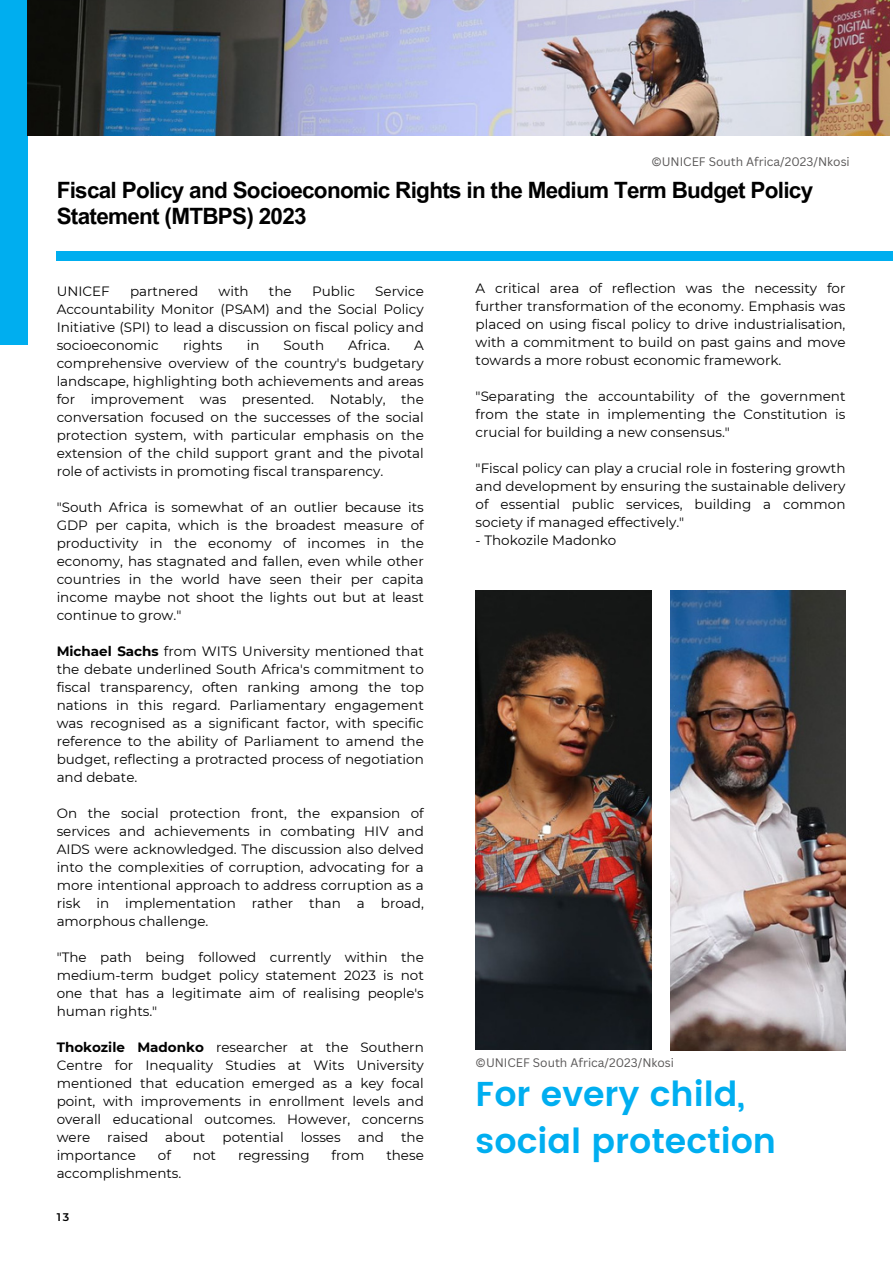
<style>
.page{position:relative;width:893px;height:1264px;background:#fff}
.page>*{position:absolute;margin:0;border:0;box-sizing:border-box;transform-origin:0 0}
.t1{font:600 34.5px/47.2px "Poppins";color:#00aef0}
.t2{font:700 22.5px/25.8px "Arial MT Pro";letter-spacing:-.03em;color:#000}
.t3{font:13.5px/18px "Montserrat";color:#000;text-align:justify}
.t4{font:12px "Canva Sans";color:#595757}
.t5{font:600 11.1px "Montserrat";color:#000001}
.s1{font-weight:700}
</style>
<div class="page">
<div style="left:0;top:0;width:27px;height:344px;background:#00aeef"></div>
<img style="left:27px;top:0;width:862px;height:135px">
<div style="left:57px;top:251px;width:835px;height:10px;background:#00aeef"></div>
<img style="left:670px;top:590px;width:175px;height:459px">
<img style="left:475px;top:590px;width:176px;height:459px">
<p class="t4" style="left:651px;top:153px;width:200px">©UNICEF South Africa/2023/Nkosi</p>
<h2 class="t2" style="left:57px;top:180px;width:758px">Fiscal Policy and Socioeconomic Rights in the Medium Term Budget Policy<br>Statement (MTBPS) 2023</h2>
<p class="t3" style="left:57px;top:282px;width:368px;text-indent:318px">Service Accountability Monitor (PSAM) and the Social Policy Initiative (SPI) to lead a discussion on fiscal policy and socioeconomic</p>
<p class="t3" style="left:57px;top:282px;width:55px">UNICEF</p>
<p class="t3" style="left:130px;top:282px;width:70px">partnered</p>
<p class="t3" style="left:218px;top:282px;width:32px">with</p>
<p class="t3" style="left:269px;top:282px;width:24px">the</p>
<p class="t3" style="left:312px;top:282px;width:44px">Public</p>
<p class="t3" style="left:183px;top:336px;width:41px">rights</p>
<p class="t3" style="left:247px;top:336px;width:14px">in</p>
<p class="t3" style="left:283px;top:336px;width:42px">South</p>
<p class="t3" style="left:348px;top:336px;width:43px">Africa.</p>
<p class="t3" style="left:57px;top:336px;width:368px;text-indent:357px">A comprehensive overview of the country's budgetary landscape, highlighting both achievements and areas for improvement was presented. Notably, the conversation focused on the successes of the social protection system, with particular emphasis on the extension of the child support grant and the pivotal role of activists in promoting fiscal transparency.</p>
<h3 class="t3" style="left:57px;top:498px;width:368px">"South Africa is somewhat of an outlier because its GDP per capita, which is the broadest measure of productivity in the economy of incomes in the economy, has stagnated and fallen, even while other countries in the world have seen their per capita income maybe not shoot the lights out but at least continue to grow."</h3>
<h3 class="t3" style="left:57px;top:642px;width:368px"><span class="s1">Michael Sachs</span> from WITS University mentioned that the debate underlined South Africa's commitment to fiscal transparency, often ranking among the top nations in this regard. Parliamentary engagement was recognised as a significant factor, with specific reference to the ability of Parliament to amend the budget, reflecting a protracted process of negotiation and debate.</h3>
<h3 class="t3" style="left:57px;top:804px;width:368px">On the social protection front, the expansion of services and achievements in combating HIV and AIDS were acknowledged. The discussion also delved into the complexities of corruption, advocating for a more intentional approach to address corruption as a risk in implementation rather than a broad, amorphous challenge.</h3>
<h3 class="t3" style="left:57px;top:948px;width:368px">"The path being followed currently within the medium-term budget policy statement 2023 is not one that has a legitimate aim of realising people's human rights."</h3>
<h3 class="t3" style="left:57px;top:1038px;width:368px"><span class="s1">Thokozile Madonko</span> researcher at the Southern Centre for Inequality Studies at Wits University mentioned that education emerged as a key focal point, with improvements in enrollment levels and overall educational outcomes. However, concerns were</h3>
<h3 class="t3" style="left:107px;top:1128px;width:42px">raised</h3>
<h3 class="t3" style="left:165px;top:1128px;width:42px">about</h3>
<h3 class="t3" style="left:222px;top:1128px;width:63px">potential</h3>
<h3 class="t3" style="left:300px;top:1128px;width:42px">losses</h3>
<h3 class="t3" style="left:358px;top:1128px;width:28px">and</h3>
<h3 class="t3" style="left:401px;top:1128px;width:24px">the</h3>
<h3 class="t3" style="left:57px;top:1146px;width:81px">importance</h3>
<h3 class="t3" style="left:158px;top:1146px;width:15px">of</h3>
<h3 class="t3" style="left:193px;top:1146px;width:25px">not</h3>
<h3 class="t3" style="left:238px;top:1146px;width:73px">regressing</h3>
<h3 class="t3" style="left:331px;top:1146px;width:34px">from</h3>
<h3 class="t3" style="left:386px;top:1146px;width:39px">these</h3>
<h3 class="t3" style="left:57px;top:1164px;width:126px">accomplishments.</h3>
<h3 class="t5" style="left:57px;top:1210px;width:14px">13</h3>
<h3 class="t3" style="left:475px;top:279px;width:371px">A critical area of reflection was the necessity for further transformation of the economy. Emphasis was placed on using fiscal policy to drive industrialisation, with a commitment to build on past gains and move towards a more robust economic framework.</h3>
<h3 class="t3" style="left:475px;top:387px;width:371px">"Separating the accountability of the government from the state in implementing the Constitution is crucial for building a new consensus."</h3>
<h3 class="t3" style="left:475px;top:459px;width:371px">"Fiscal policy can play a crucial role in fostering growth and development by ensuring the sustainable delivery of essential public services, building a common society if managed effectively."</h3>
<h3 class="t3" style="left:475px;top:531px;width:142px">- Thokozile Madonko</h3>
<p class="t4" style="left:475px;top:1054px;width:200px">©UNICEF South Africa/2023/Nkosi</p>
<p class="t1" style="left:475px;top:1070px;width:302px">For every child, social protection</p>
</div>
